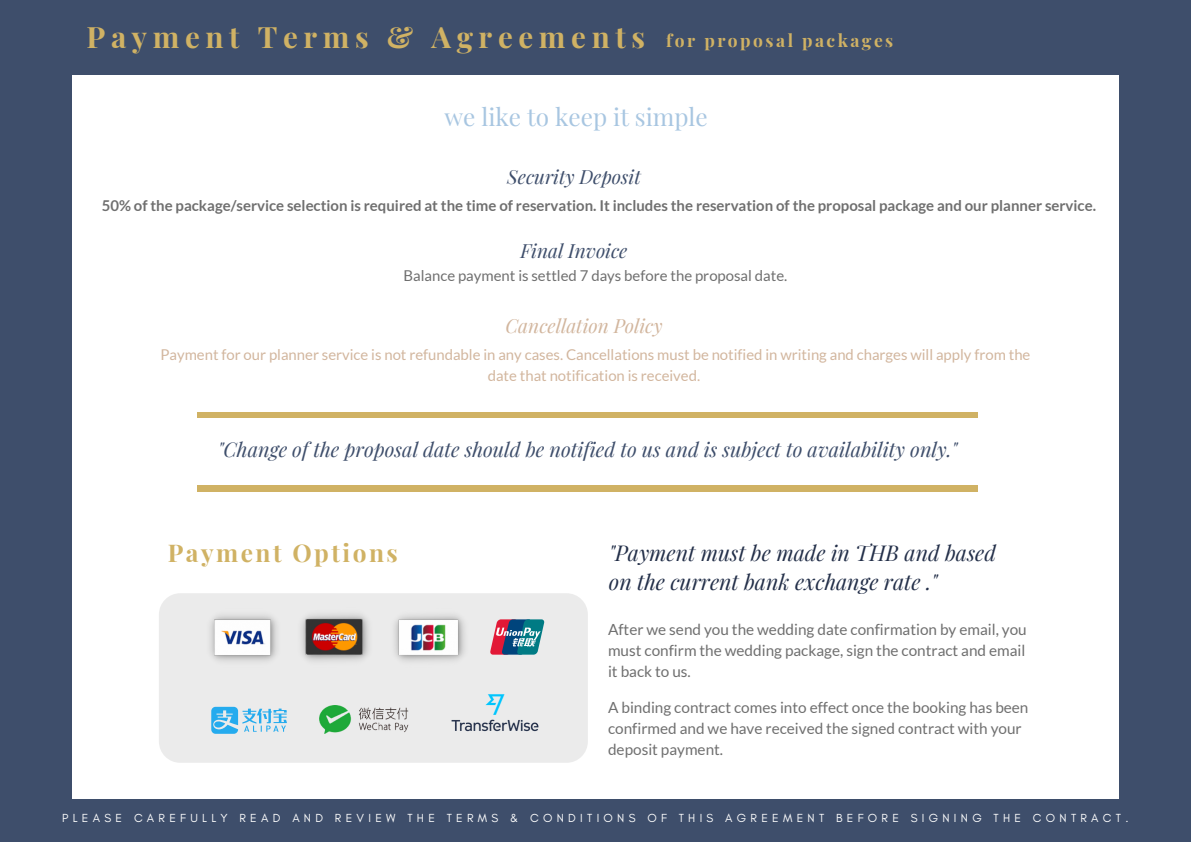
<style>
.page{position:relative;width:1191px;height:842px;background:#fff}
.page>*{position:absolute;margin:0;border:0;box-sizing:border-box;transform-origin:0 0}
.t1{font:700 29.5px "Playfair Display";letter-spacing:.19em;color:#d0b264}
.t2{font:700 24.5px "Playfair Display";letter-spacing:.1em;color:#d0b264}
.t3{font:24.3px "Playfair Display";color:#a8c6e1}
.t4{font:italic 21.4px/29.7px "Playfair Display";color:#232f49}
.t5{font:italic 20px "Playfair Display";color:#3e4e6b}
.t6{font:italic 19.1px "Playfair Display";color:#3e4e6b}
.t7{font:italic 19.1px "Playfair Display";color:#d2b69e}
.t8{font:700 17.5px "Playfair Display";letter-spacing:.14em;color:#d0b264}
.t9{font:15.3px/20.8px "Lato";color:#6f6f6f;text-align:justify}
.t10{font:14.9px/20.2px "Lato";color:#d2b69e;text-align:center}
.t11{font:700 14.9px "Lato";color:#6f6f6f}
.t12{font:14.9px "Lato";color:#6f6f6f}
.t13{font:11.9px "Glacial Indifference";letter-spacing:.36em;color:#fff}
</style>
<div class="page">
<div style="left:0;top:0;width:1191px;height:841px;background:#3e4e6b"></div>
<div style="left:72px;top:76px;width:1047px;height:722px;background:#fff"></div>
<div style="left:197px;top:486px;width:781px;height:5px;background:#d0b264"></div>
<div style="left:197px;top:412px;width:781px;height:5px;background:#d0b264"></div>
<div style="left:159px;top:593px;width:429px;height:169px;background:#ebebeb;border-radius:21px"></div>
<img style="left:451px;top:694px;width:88px;height:38px">
<img style="left:301px;top:614px;width:68px;height:47px">
<img style="left:210px;top:615px;width:67px;height:46px">
<img style="left:394px;top:615px;width:71px;height:47px">
<svg style="left:490px;top:619px;width:54px;height:35px"></svg>
<img style="left:320px;top:705px;width:89px;height:28px">
<svg style="left:211px;top:706px;width:76px;height:27px"></svg>
<h1 class="t1" style="left:87px;top:16px;width:560px">Payment Terms &amp; Agreements</h1>
<p class="t8" style="left:666px;top:28px;width:229px">for proposal packages</p>
<h3 class="t3" style="left:444px;top:100px;width:265px">we like to keep it simple</h3>
<p class="t6" style="left:507px;top:164px;width:135px">Security Deposit</p>
<p class="t11" style="left:102px;top:196px;width:996px">50% of the package/service selection is required at the time of reservation. It includes the reservation of the proposal package and our planner service.</p>
<p class="t6" style="left:521px;top:237px;width:109px">Final Invoice</p>
<p class="t12" style="left:403px;top:266px;width:385px">Balance payment is settled 7 days before the proposal date.</p>
<p class="t7" style="left:506px;top:312px;width:159px">Cancellation Policy</p>
<p class="t10" style="left:160px;top:344px;width:872px">Payment for our planner service is not refundable in any cases. Cancellations must be notified in writing and charges will apply from the date that notification is received.</p>
<h3 class="t5" style="left:218px;top:435px;width:741px">"Change of the proposal date should be notified to us and is subject to availability only."</h3>
<h2 class="t2" style="left:168px;top:535px;width:232px">Payment Options</h2>
<h3 class="t4" style="left:609px;top:537px;width:389px">"Payment must be made in THB and based on the current bank exchange rate ."</h3>
<p class="t9" style="left:608px;top:619px;width:420px">After we send you the wedding date confirmation by email, you must confirm the wedding package, sign the contract and email it back to us.</p>
<p class="t9" style="left:608px;top:696px;width:422px;text-align:left">A binding contract comes into effect once the booking has been confirmed and we have received the signed contract with your deposit payment.</p>
<p class="t13" style="left:62px;top:810px;width:1068px">PLEASE CAREFULLY READ AND REVIEW THE TERMS &amp; CONDITIONS OF THIS AGREEMENT BEFORE SIGNING THE CONTRACT.</p>
</div>
